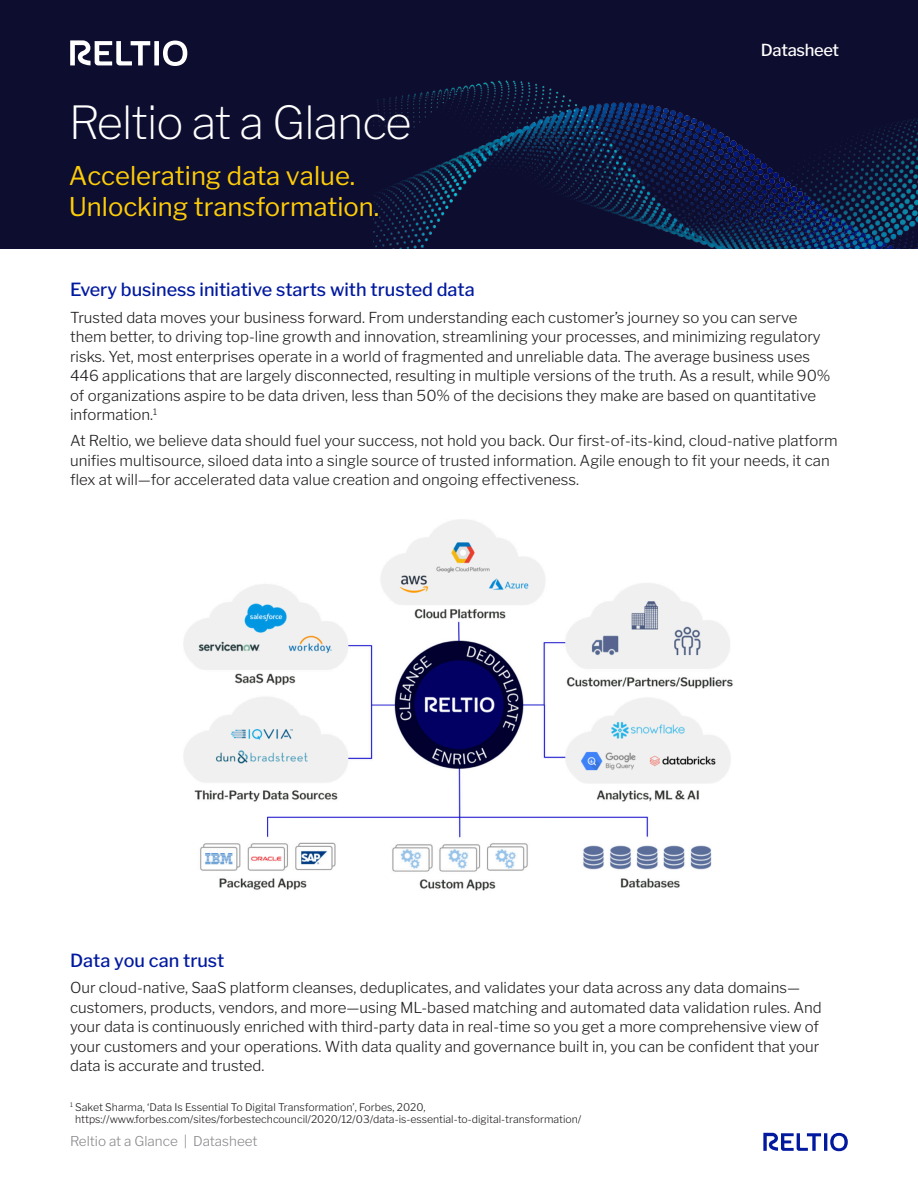
<style>
.page{position:relative;width:918px;height:1188px;background:#fff}
.page>*{position:absolute;margin:0;border:0;box-sizing:border-box;transform-origin:0 0}
.t1{font:200 45.3px "Libre Franklin";letter-spacing:-.02em;color:#fff}
.t2{font:25.65px "Libre Franklin";color:#fecd08}
.t3{font:500 18px "Libre Franklin";color:#00199f}
.t4{font:500 16.5px "Libre Franklin";letter-spacing:-.02em;color:#fff}
.t5{font:300 15px/19.5px "Libre Franklin";color:#231f20}
.t6{font:300 13.5px "Libre Franklin";color:#898a8e}
.t7{font:300 10.5px/12.6px "Libre Franklin";color:#231f20}
</style>
<div class="page">
<svg style="left:763px;top:1133px;width:85px;height:18px"></svg>
<div style="left:0;top:0;width:918px;height:248px;background:#0d0d2f"></div>
<img style="left:373px;top:80px;width:545px;height:168px">
<svg style="left:70px;top:40px;width:117px;height:26px"></svg>
<img style="left:183px;top:519px;width:550px;height:372px">
<p class="t1" style="left:69px;top:87px;width:345px">Reltio at a Glance</p>
<p class="t2" style="left:69px;top:161px;width:288px">Accelerating data value.</p>
<p class="t2" style="left:69px;top:191px;width:312px">Unlocking transformation.</p>
<p class="t4" style="left:761px;top:40px;width:80px">Datasheet</p>
<p class="t3" style="left:70px;top:279px;width:406px">Every business initiative starts with trusted data</p>
<p class="t5" style="left:70px;top:306px;width:762px">Trusted data moves your business forward. From understanding each customer’s journey so you can serve them better, to driving top-line growth and innovation, streamlining your processes, and minimizing regulatory risks. Yet, most enterprises operate in a world of fragmented and unreliable data. The average business uses 446 applications that are largely disconnected, resulting in multiple versions of the truth. As a result, while 90% of organizations aspire to be data driven, less than 50% of the decisions they make are based on quantitative information.<sup>1</sup></p>
<p class="t5" style="left:70px;top:430px;width:769px">At Reltio, we believe data should fuel your success, not hold you back. Our first-of-its-kind, cloud-native platform unifies multisource, siloed data into a single source of trusted information. Agile enough to fit your needs, it can flex at will—for accelerated data value creation and ongoing effectiveness.</p>
<p class="t3" style="left:70px;top:949px;width:156px">Data you can trust</p>
<p class="t5" style="left:70px;top:976px;width:753px">Our cloud-native, SaaS platform cleanses, deduplicates, and validates your data across any data domains— customers, products, vendors, and more—using ML-based matching and automated data validation rules. And your data is continuously enriched with third-party data in real-time so you get a more comprehensive view of your customers and your operations. With data quality and governance built in, you can be confident that your data is accurate and trusted.</p>
<p class="t7" style="left:75px;top:1100px;width:508px;text-indent:-5px"><sup>1</sup> Saket Sharma, ‘Data Is Essential To Digital Transformation’, Forbes, 2020, https://www.forbes.com/sites/forbestechcouncil/2020/12/03/data-is-essential-to-digital-transformation/</p>
<p class="t6" style="left:70px;top:1130px;width:189px">Reltio at a Glance | Datasheet</p>
</div>
